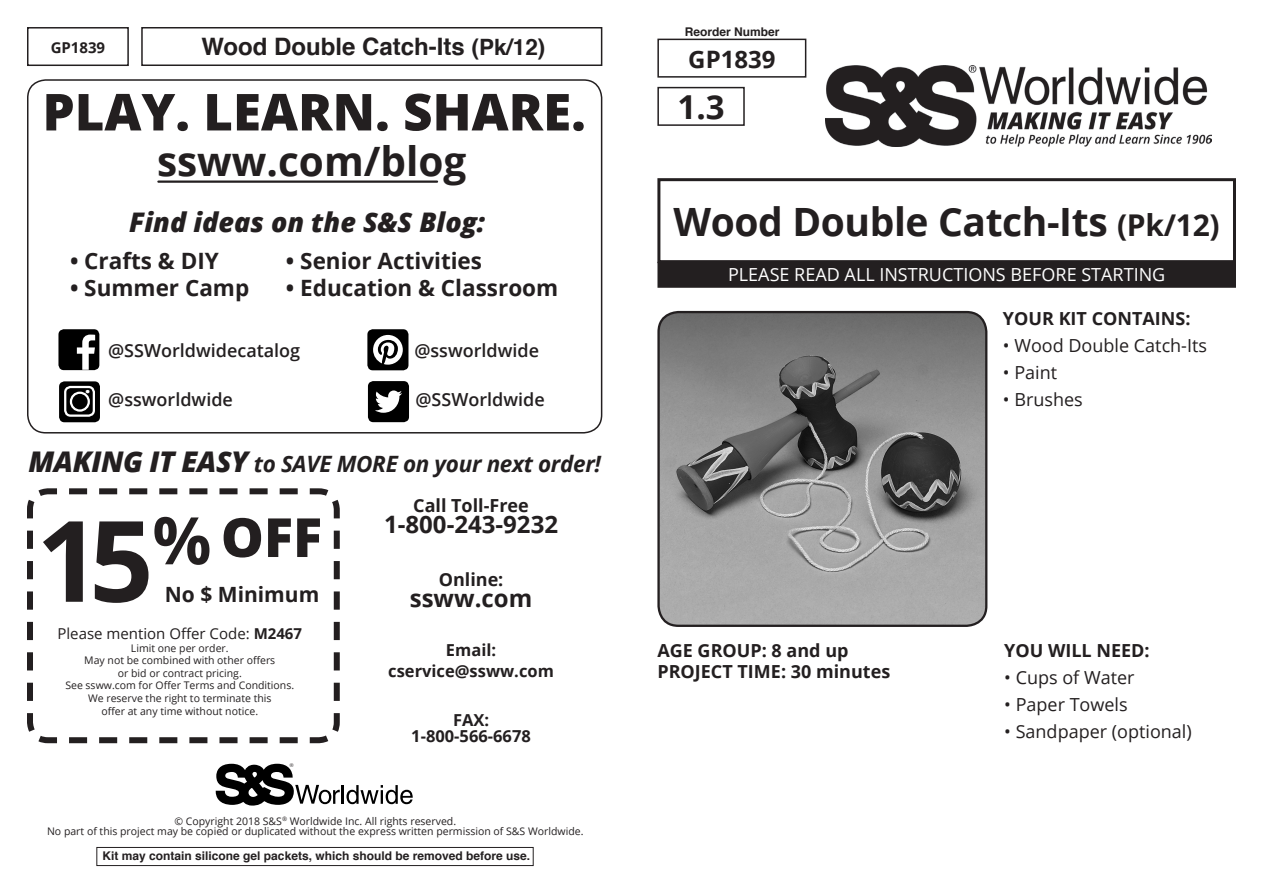
<style>
.page{position:relative;width:1263px;height:893px;background:#fff}
.page>*{position:absolute;margin:0;border:0;box-sizing:border-box;transform-origin:0 0}
.t1{font:700 112.5px "Open Sans";color:#231f20}
.t2{font:800 54px "Open Sans";color:#231f20}
.t3{font:800 51px "Open Sans";color:#231f20}
.t4{font:700 40.5px "Open Sans";color:#231f20}
.t5{font:700 39px "Open Sans";letter-spacing:-.01em;color:#231f20}
.t6{font:700 33px "Open Sans";color:#231f20}
.t7{font:italic 800 27px "Open Sans";color:#231f20}
.t8{font:700 24px "Open Sans";color:#231f20}
.t9{font:700 24px "Helvetica";color:#231f20}
.t10{font:700 22.5px "Open Sans";color:#231f20}
.t11{font:italic 700 22.5px "Open Sans";letter-spacing:-.015em;color:#231f20}
.t12{font:700 21px "Open Sans";color:#231f20}
.t13{font:700 18px "Open Sans";color:#231f20}
.t14{font:18px "Open Sans";color:#231f20}
.t15{font:600 18px "Open Sans";color:#231f20}
.t16{font:18px "Open Sans";color:#fff}
.t17{font:800 18px "Open Sans";color:#fff}
.t18{font:700 16.5px/21px "Open Sans";color:#231f20;text-align:center}
.t19{font:15px "Open Sans";color:#231f20}
.t20{font:700 15px "Open Sans";color:#231f20}
.t21{font:700 12px "Helvetica";color:#231f20}
.t22{font:10.5px/12.6px "Open Sans";color:#231f20;text-align:center}
.t23{font:5.1px "Helvetica";color:#231f20}
.s1{font-size:22.5px}
.s2{font-weight:800;font-size:28.5px}
.s3{font-weight:700}
.s4{font-size:30px}
</style>
<div class="page">
<div style="left:657px;top:178px;width:579px;height:85px;border:3px solid #231f20"></div>
<div style="left:659px;top:263px;width:575px;height:23px;background:#231f20"></div>
<div style="left:657px;top:262px;width:579px;height:26px;border:3px solid #231f20"></div>
<img style="left:660px;top:312px;width:326px;height:314px">
<div style="left:657px;top:311px;width:330px;height:316px;border:2px solid #231f20;border-radius:20px"></div>
<div style="left:27px;top:79px;width:575px;height:354px;border:2px solid #231f20;border-radius:18px"></div>
<div style="left:27px;top:27px;width:102px;height:39px;border:2px solid #231f20"></div>
<div style="left:141px;top:27px;width:461px;height:39px;border:2px solid #231f20"></div>
<svg style="left:27px;top:488px;width:313px;height:256px"></svg>
<hr style="left:341px;top:785px;width:3px;height:19px;background:#000">
<svg style="left:346px;top:785px;width:67px;height:19px"></svg>
<svg style="left:215px;top:763px;width:125px;height:43px"></svg>
<div style="left:96px;top:847px;width:438px;height:19px;border:1px solid #231f20"></div>
<div style="left:367px;top:329px;width:41px;height:41px;background:#000;border-radius:5px"></div>
<svg style="left:373px;top:335px;width:30px;height:30px"></svg>
<div style="left:58px;top:329px;width:41px;height:41px;background:#000;border-radius:5px"></div>
<svg style="left:77px;top:335px;width:18px;height:35px"></svg>
<div style="left:368px;top:381px;width:41px;height:41px;background:#000;border-radius:5px"></div>
<svg style="left:375px;top:390px;width:27px;height:23px"></svg>
<div style="left:59px;top:381px;width:41px;height:41px;background:#000;border-radius:5px"></div>
<div style="left:64px;top:386px;width:31px;height:31px;border:2px solid #fff;border-radius:5px"></div>
<div style="left:70px;top:392px;width:20px;height:20px;border:2px solid #fff;border-radius:50%"></div>
<hr style="left:158px;top:180px;width:279px;height:3px;background:#231f20">
<div style="left:657px;top:39px;width:149px;height:39px;border:2px solid #231f20"></div>
<div style="left:657px;top:87px;width:88px;height:39px;border:2px solid #231f20"></div>
<img style="left:825px;top:65px;width:387px;height:82px">
<p class="t20" style="left:51px;top:37px;width:56px">GP1839</p>
<p class="t9" style="left:201px;top:27px;width:346px">Wood Double Catch-Its <span class="s1">(Pk/12)</span></p>
<p class="t3" style="left:42px;top:73px;width:545px">PLAY. LEARN. SHARE.</p>
<p class="t4" style="left:157px;top:132px;width:311px">ssww.com/blog</p>
<p class="t7" style="left:129px;top:201px;width:357px">Find ideas on the S&amp;S Blog:</p>
<p class="t10" style="left:70px;top:245px;width:150px">• Crafts &amp; DIY</p>
<p class="t10" style="left:70px;top:272px;width:181px">• Summer Camp</p>
<p class="t10" style="left:286px;top:245px;width:198px">• Senior Activities</p>
<p class="t10" style="left:286px;top:272px;width:274px">• Education &amp; Classroom</p>
<p class="t17" style="left:85px;top:373px;width:7px">.</p>
<p class="t15" style="left:108px;top:338px;width:194px">@SSWorldwidecatalog</p>
<p class="t15" style="left:108px;top:387px;width:126px">@ssworldwide</p>
<p class="t15" style="left:414px;top:338px;width:126px">@ssworldwide</p>
<p class="t15" style="left:415px;top:387px;width:131px">@SSWorldwide</p>
<p class="t11" style="left:28px;top:448px;width:574px"><span class="s2">MAKING IT EASY</span> to SAVE MORE on your next order!</p>
<p class="t1" style="left:36px;top:481px;width:177px">15<sup>%</sup></p>
<p class="t2" style="left:221px;top:496px;width:103px">OFF</p>
<p class="t12" style="left:165px;top:580px;width:156px">No $ Minimum</p>
<p class="t19" style="left:57px;top:623px;width:246px">Please mention Offer Code: <span class="s3">M2467</span></p>
<p class="t22" style="left:131px;top:641px;width:99px">Limit one per order.</p>
<p class="t22" style="left:84px;top:654px;width:193px">May not be combined with other offers or bid or contract pricing.</p>
<p class="t22" style="left:65px;top:679px;width:230px">See ssww.com for Offer Terms and Conditions.</p>
<p class="t22" style="left:88px;top:692px;width:185px">We reserve the right to terminate this offer at any time without notice.</p>
<p class="t23" style="left:290px;top:762px;width:5px">®</p>
<p class="t13" style="left:413px;top:493px;width:117px">Call Toll-Free</p>
<p class="t8" style="left:384px;top:507px;width:175px">1-800-243-9232</p>
<p class="t13" style="left:439px;top:567px;width:66px">Online:</p>
<p class="t8" style="left:410px;top:582px;width:124px">ssww.com</p>
<p class="t18" style="left:388px;top:639px;width:167px">Email: cservice@ssww.com</p>
<p class="t18" style="left:411px;top:711px;width:121px;line-height:16.5px">FAX:<br>1-800-566-6678</p>
<p class="t22" style="left:47px;top:816px;width:538px;line-height:10.5px">© Copyright 2018 S&amp;S<sup>®</sup> Worldwide Inc. All rights reserved.<br>No part of this project may be copied or duplicated without the express written permission of S&amp;S Worldwide.</p>
<p class="t21" style="left:103px;top:846px;width:429px">Kit may contain silicone gel packets, which should be removed before use.</p>
<p class="t21" style="left:685px;top:22px;width:96px">Reorder Number</p>
<p class="t8" style="left:688px;top:42px;width:89px">GP1839</p>
<p class="t6" style="left:677px;top:84px;width:49px">1.3</p>
<p class="t5" style="left:673px;top:195px;width:548px">Wood Double Catch-Its <span class="s4">(Pk/12)</span></p>
<p class="t16" style="left:728px;top:263px;width:439px">PLEASE READ ALL INSTRUCTIONS BEFORE STARTING</p>
<p class="t13" style="left:657px;top:637px;width:193px">AGE GROUP: 8 and up</p>
<p class="t13" style="left:657px;top:659px;width:234px">PROJECT TIME: 30 minutes</p>
<p class="t13" style="left:1003px;top:306px;width:189px">YOUR KIT CONTAINS:</p>
<p class="t14" style="left:1003px;top:333px;width:206px">• Wood Double Catch-Its</p>
<p class="t14" style="left:1003px;top:360px;width:56px">• Paint</p>
<p class="t14" style="left:1003px;top:387px;width:81px">• Brushes</p>
<p class="t13" style="left:1004px;top:637px;width:147px">YOU WILL NEED:</p>
<p class="t14" style="left:1004px;top:665px;width:132px">• Cups of Water</p>
<p class="t14" style="left:1004px;top:692px;width:125px">• Paper Towels</p>
<p class="t14" style="left:1004px;top:719px;width:189px">• Sandpaper (optional)</p>
</div>
